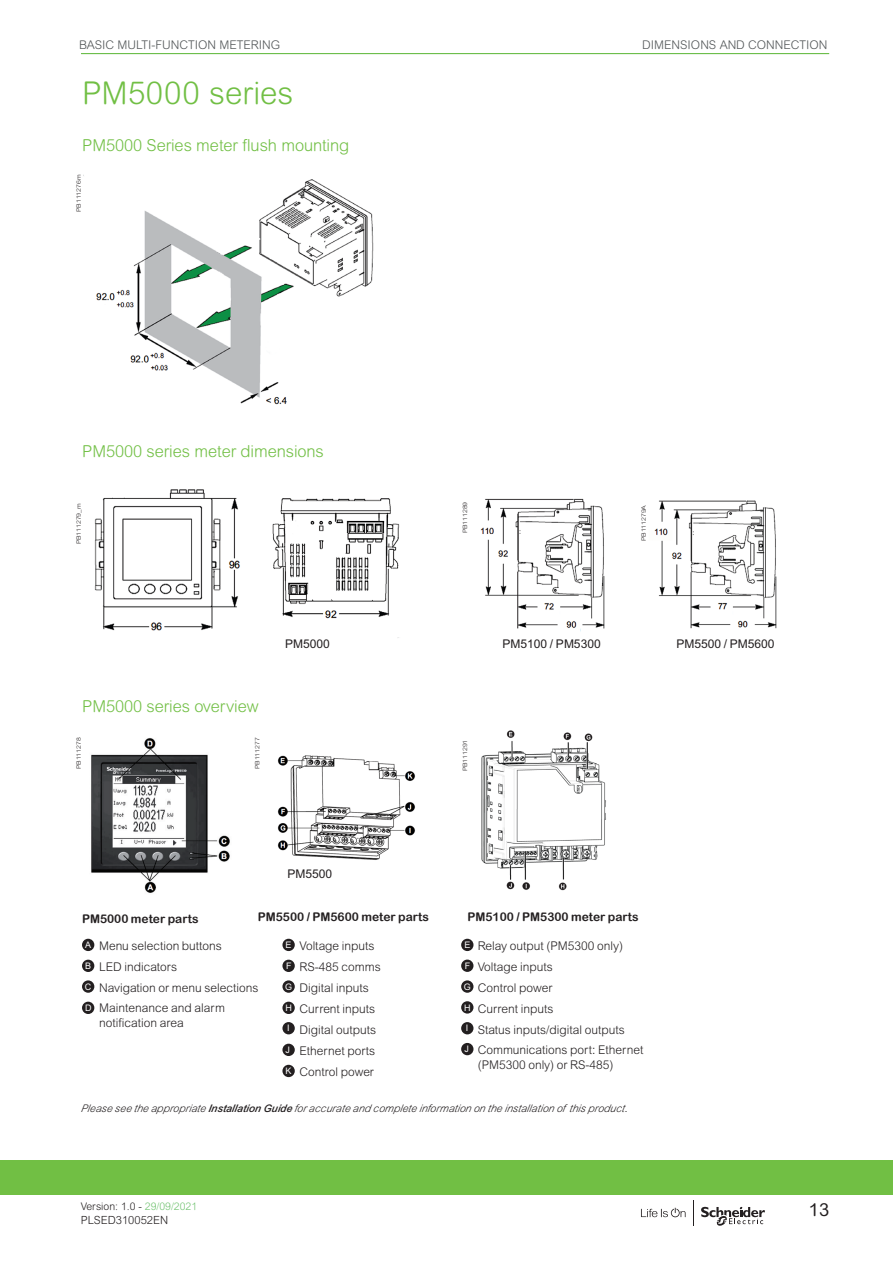
<style>
.page{position:relative;width:893px;height:1263px;background:#fff}
.page>*{position:absolute;margin:0;border:0;box-sizing:border-box;transform-origin:0 0}
.Page_Head_New{font:300 31.5px "Arial Rounded MT Std";letter-spacing:.005em;color:#71bf44}
.t1{font:18px "Arial Rounded MT Std";color:#231f20}
.Introduction_New{font:300 16.5px "Arial Rounded MT Std";letter-spacing:-.005em;color:#71bf44}
.Cell_Section_3__8{font:300 12px/21px "Arial MT Std";color:#231f20}
.Cell_Section_3__8-2{font:300 12px/21px "Arial Rounded MT Std";color:#231f20}
.Cell_Section_3__8-3{font:12px "Arial Rounded MT Bold";color:#231f20}
.t2{font:300 12px "Arial Rounded MT Std";color:#515557}
.Cell_Section_3__8-4{font:12px "Arial MT Std";color:#231f20}
.t3{font:300 11.25px "Arial Rounded MT Std";color:#231f20}
.Cell_Section_3__8-5{font:italic 300 10.5px "Arial MT Std";color:#231f20}
.t4{font:300 10.5px "Arial Rounded MT Std";color:#231f20}
.t5{font:9px "Arial MT Std";color:#fff}
.Table_Body_New{font:300 6px "Arial Rounded MT Std";color:#231f20;scale:1.15 1}
.s1{font-family:"Arial MT Std"}
.s2{font-weight:500}
.s3{color:#70c270}
</style>
<div class="page">
<img style="left:277px;top:755px;width:138px;height:105px">
<img style="left:91px;top:738px;width:139px;height:155px">
<img style="left:482px;top:730px;width:124px;height:161px">
<img style="left:480px;top:498px;width:125px;height:134px">
<img style="left:654px;top:500px;width:123px;height:129px">
<img style="left:96px;top:179px;width:278px;height:226px">
<div style="left:123px;top:209px;width:21px;height:16px;background:#fff"></div>
<img style="left:94px;top:489px;width:306px;height:149px">
<div style="left:82px;top:939px;width:12px;height:12px;background:#231f20;border-radius:50%"></div>
<div style="left:82px;top:960px;width:12px;height:12px;background:#231f20;border-radius:50%"></div>
<div style="left:82px;top:980px;width:12px;height:13px;background:#231f20;border-radius:50%"></div>
<div style="left:82px;top:1002px;width:12px;height:12px;background:#231f20;border-radius:50%"></div>
<div style="left:461px;top:939px;width:12px;height:12px;background:#231f20;border-radius:50%"></div>
<div style="left:461px;top:959px;width:12px;height:13px;background:#231f20;border-radius:50%"></div>
<div style="left:461px;top:980px;width:12px;height:13px;background:#231f20;border-radius:50%"></div>
<div style="left:461px;top:1001px;width:12px;height:12px;background:#231f20;border-radius:50%"></div>
<div style="left:461px;top:1022px;width:12px;height:12px;background:#231f20;border-radius:50%"></div>
<div style="left:461px;top:1043px;width:12px;height:12px;background:#231f20;border-radius:50%"></div>
<div style="left:282px;top:939px;width:13px;height:12px;background:#231f20;border-radius:50%"></div>
<div style="left:282px;top:960px;width:13px;height:12px;background:#231f20;border-radius:50%"></div>
<svg style="left:282px;top:980px;width:13px;height:13px"></svg>
<div style="left:282px;top:1002px;width:13px;height:12px;background:#231f20;border-radius:50%"></div>
<div style="left:282px;top:1022px;width:13px;height:12px;background:#231f20;border-radius:50%"></div>
<div style="left:282px;top:1044px;width:13px;height:12px;background:#231f20;border-radius:50%"></div>
<div style="left:282px;top:1065px;width:13px;height:12px;background:#231f20;border-radius:50%"></div>
<hr style="left:81px;top:53px;width:748px;height:1px;background:#59b533">
<svg style="left:641px;top:1208px;width:45px;height:9px"></svg>
<svg style="left:701px;top:1207px;width:64px;height:19px"></svg>
<svg style="left:693px;top:1200px;width:1px;height:26px"></svg>
<div style="left:0;top:1161px;width:893px;height:34px;background:#71bf44"></div>
<p class="t2" style="left:79px;top:37px;width:203px">BASIC MULTI-FUNCTION METERING</p>
<p class="t2" style="left:642px;top:37px;width:187px">DIMENSIONS AND CONNECTION</p>
<p class="Page_Head_New" style="left:82px;top:75px;width:213px">PM5000 series</p>
<p class="Introduction_New" style="left:82px;top:135px;width:269px">PM5000 Series meter flush mounting</p>
<p class="Table_Body_New" style="left:75px;top:212px;width:34px;rotate:-90deg">PB111276m</p>
<p class="Introduction_New" style="left:82px;top:441px;width:243px">PM5000 series meter dimensions</p>
<p class="Table_Body_New" style="left:75px;top:544px;width:37px;rotate:-90deg">PB111279_m</p>
<p class="Introduction_New" style="left:82px;top:696px;width:178px">PM5000 series overview</p>
<p class="Cell_Section_3__8-4" style="left:285px;top:637px;width:46px">PM5000</p>
<p class="Table_Body_New" style="left:462px;top:533px;width:29px;rotate:-90deg">PB111289</p>
<p class="Table_Body_New" style="left:640px;top:541px;width:33px;rotate:-90deg">PB111279A</p>
<p class="Cell_Section_3__8-4" style="left:503px;top:637px;width:100px">PM5100 / PM5300</p>
<p class="Cell_Section_3__8-4" style="left:677px;top:637px;width:100px">PM5500 / PM5600</p>
<p class="Table_Body_New" style="left:75px;top:769px;width:29px;rotate:-90deg">PB111278</p>
<p class="Table_Body_New" style="left:254px;top:769px;width:29px;rotate:-90deg">PB111277</p>
<p class="Table_Body_New" style="left:462px;top:771px;width:29px;rotate:-90deg">PB111291</p>
<p class="Cell_Section_3__8-3" style="left:82px;top:911px;width:118px">PM5000 meter parts</p>
<p class="Cell_Section_3__8-4" style="left:288px;top:867px;width:46px">PM5500</p>
<p class="Cell_Section_3__8-3" style="left:258px;top:910px;width:173px">PM5500 / PM5600 meter parts</p>
<p class="t5" style="left:85px;top:940px;width:8px">A</p>
<p class="t5" style="left:85px;top:961px;width:8px">B</p>
<p class="t5" style="left:85px;top:981px;width:8px">C</p>
<p class="t5" style="left:85px;top:1003px;width:8px">D</p>
<p class="Cell_Section_3__8-2" style="left:99px;top:935px;width:161px">Menu selection buttons<br>LED indicators<br><span class="s1">Navigation or menu selections</span></p>
<p class="Cell_Section_3__8" style="left:99px;top:1001px;width:127px;line-height:14.4px">Maintenance and alarm notification area</p>
<p class="t5" style="left:286px;top:940px;width:8px">E</p>
<p class="t5" style="left:286px;top:961px;width:7px">F</p>
<p class="t5" style="left:285px;top:981px;width:9px">G</p>
<p class="t5" style="left:286px;top:1003px;width:8px">H</p>
<p class="t5" style="left:287px;top:1023px;width:4px">I</p>
<p class="t5" style="left:286px;top:1045px;width:6px">J</p>
<p class="t5" style="left:286px;top:1066px;width:8px">K</p>
<p class="Cell_Section_3__8-2" style="left:300px;top:935px;width:83px">Voltage inputs<br>RS-485 comms<br>Digital inputs<br>Current inputs<br>Digital outputs<br>Ethernet ports<br>Control power</p>
<p class="Cell_Section_3__8-3" style="left:467px;top:910px;width:173px">PM5100 / PM5300 meter parts</p>
<p class="Cell_Section_3__8" style="left:478px;top:935px;width:149px">Relay output (PM5300 only)<br>Voltage inputs<br>Control power<br>Current inputs<br>Status inputs/digital outputs</p>
<p class="Cell_Section_3__8" style="left:478px;top:1043px;width:167px;line-height:14.4px">Communications port: Ethernet (PM5300 only) or RS-485)</p>
<p class="t5" style="left:464px;top:940px;width:8px">E</p>
<p class="t5" style="left:465px;top:961px;width:7px">F</p>
<p class="t5" style="left:464px;top:981px;width:9px">G</p>
<p class="t5" style="left:464px;top:1002px;width:8px">H</p>
<p class="t5" style="left:466px;top:1023px;width:4px">I</p>
<p class="t5" style="left:464px;top:1044px;width:6px">J</p>
<p class="Cell_Section_3__8-5" style="left:81px;top:1102px;width:550px">Please see the appropriate <span class="s2">Installation Guide</span> for accurate and complete information on the installation of this product.</p>
<p class="t4" style="left:81px;top:1200px;width:118px">Version: 1.0 - <span class="s3">29/09/2021</span></p>
<p class="t3" style="left:81px;top:1213px;width:89px">PLSED310052EN</p>
<h2 class="t1" style="left:809px;top:1199px;width:22px">13</h2>
</div>
